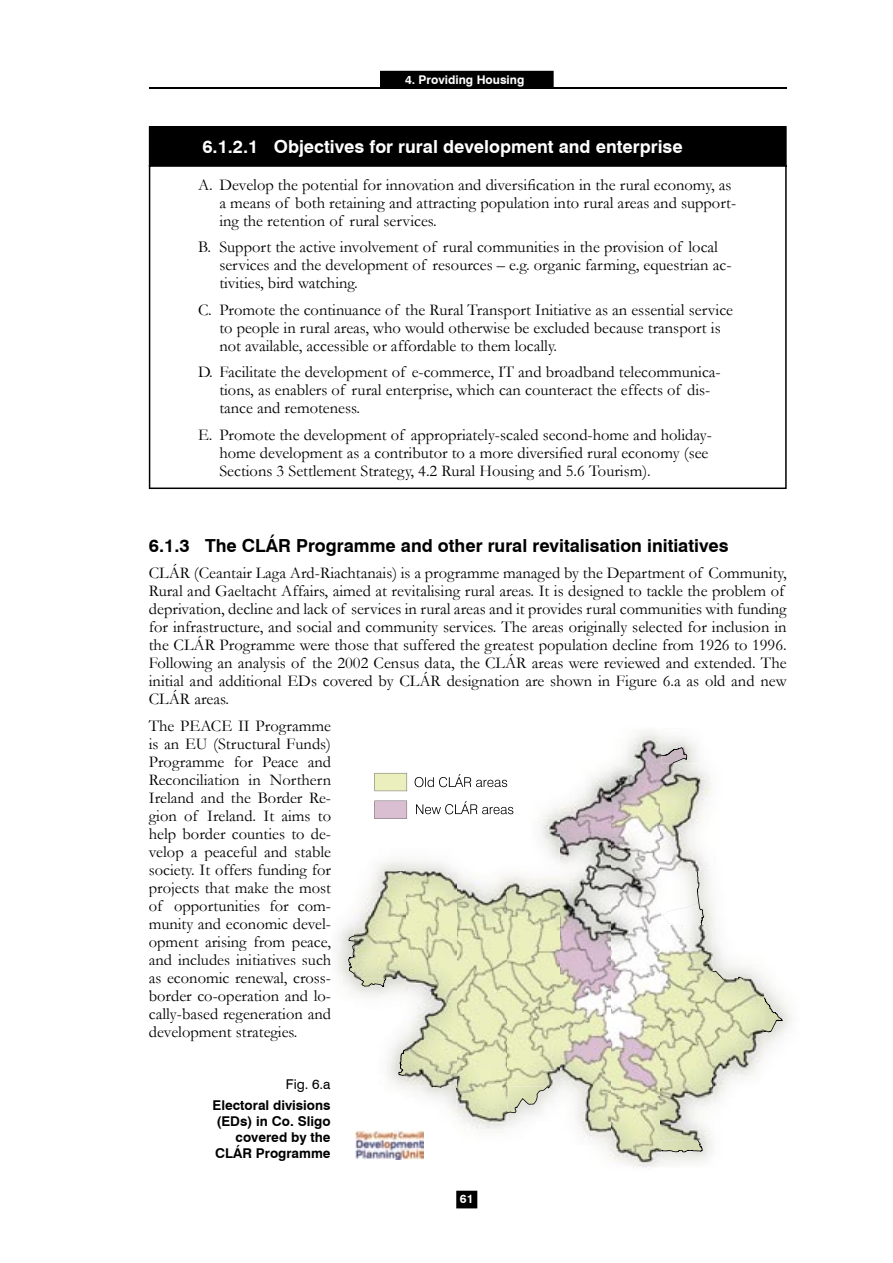
<style>
.page{position:relative;width:893px;height:1263px;background:#fff}
.page>*{position:absolute;margin:0;border:0;box-sizing:border-box;transform-origin:0 0}
.t1{font:700 18px "Swiss 721 BT";color:#000}
.t2{font:700 18px "Swiss 721 BT";color:#fff}
.t3{font:16.5px/18px "Garamond";color:#000}
.t4{font:700 13.5px/16.2px "Swiss 721 BT";color:#000;text-align:right}
.t5{font:13.5px "Swiss 721 BT";color:#000}
.t6{font:700 12px "Swiss 721 BT";color:#fff}
</style>
<div class="page">
<div style="left:150px;top:127px;width:636px;height:39px;background:#000"></div>
<hr style="left:149px;top:126px;width:638px;height:2px;background:#000">
<hr style="left:149px;top:128px;width:1px;height:37px;background:#000">
<hr style="left:785px;top:128px;width:2px;height:37px;background:#000">
<hr style="left:149px;top:165px;width:638px;height:2px;background:#000">
<hr style="left:149px;top:167px;width:1px;height:320px;background:#000">
<hr style="left:785px;top:167px;width:2px;height:320px;background:#000">
<hr style="left:149px;top:487px;width:638px;height:2px;background:#000">
<svg style="left:348px;top:742px;width:435px;height:419px"></svg>
<img style="left:374px;top:773px;width:33px;height:18px">
<img style="left:374px;top:800px;width:33px;height:19px">
<img style="left:356px;top:1130px;width:67px;height:29px">
<svg style="left:415px;top:774px;width:92px;height:13px"></svg>
<svg style="left:416px;top:801px;width:97px;height:13px"></svg>
<svg style="left:456px;top:1191px;width:22px;height:18px"></svg>
<div style="left:381px;top:72px;width:172px;height:16px;background:#000"></div>
<hr style="left:381px;top:71px;width:172px;height:1px;background:#000">
<svg style="left:553px;top:71px;width:1px;height:17px"></svg>
<svg style="left:380px;top:71px;width:1px;height:17px"></svg>
<hr style="left:149px;top:88px;width:638px;height:1px;background:#000">
<img style="left:609px;top:728px;width:53px;height:441px">
<img style="left:456px;top:871px;width:52px;height:270px">
<img style="left:558px;top:763px;width:52px;height:378px">
<img style="left:661px;top:924px;width:52px;height:217px">
<img style="left:405px;top:871px;width:52px;height:216px">
<img style="left:507px;top:817px;width:53px;height:270px">
<img style="left:712px;top:978px;width:52px;height:109px">
<img style="left:354px;top:871px;width:52px;height:108px">
<img style="left:661px;top:763px;width:52px;height:109px">
<p class="t6" style="left:405px;top:72px;width:121px">4. Providing Housing</p>
<p class="t2" style="left:202px;top:136px;width:482px">6.1.2.1 Objectives for rural development and enterprise</p>
<p class="t3" style="left:219px;top:175px;width:518px;text-indent:-21px">A. Develop the potential for innovation and diversification in the rural economy, as a means of both retaining and attracting population into rural areas and support&shy;ing the retention of rural services.</p>
<p class="t3" style="left:219px;top:237px;width:514px;text-indent:-21px">B. Support the active involvement of rural communities in the provision of local services and the development of resources – e.g. organic farming, equestrian ac&shy;tivities, bird watching.</p>
<p class="t3" style="left:219px;top:300px;width:515px;text-indent:-21px">C. Promote the continuance of the Rural Transport Initiative as an essential service to people in rural areas, who would otherwise be excluded because transport is not available, accessible or affordable to them locally.</p>
<p class="t3" style="left:219px;top:362px;width:503px;text-indent:-21px">D. Facilitate the development of e-commerce, IT and broadband telecommunica&shy;tions, as enablers of rural enterprise, which can counteract the effects of dis&shy;tance and remoteness.</p>
<p class="t3" style="left:219px;top:425px;width:494px;text-indent:-21px">E. Promote the development of appropriately-scaled second-home and holiday&shy;home development as a contributor to a more diversified rural economy (see<br>Sections 3 Settlement Strategy, 4.2 Rural Housing and 5.6 Tourism).</p>
<p class="t1" style="left:149px;top:534px;width:581px">6.1.3 The CLÁR Programme and other rural revitalisation initiatives</p>
<p class="t3" style="left:149px;top:563px;width:639px">CLÁR (Ceantair Laga Ard-Riachtanais) is a programme managed by the Department of Community, Rural and Gaeltacht Affairs, aimed at revitalising rural areas. It is designed to tackle the problem of deprivation, decline and lack of services in rural areas and it provides rural communities with funding for infrastructure, and social and community services. The areas originally selected for inclusion in the CLÁR Programme were those that suffered the greatest population decline from 1926 to 1996.<br>Following an analysis of the 2002 Census data, the CLÁR areas were reviewed and extended. The initial and additional EDs covered by CLÁR designation are shown in Figure 6.a as old and new CLÁR areas.</p>
<p class="t3" style="left:149px;top:716px;width:184px;text-align:justify">The PEACE II Programme is an EU (Structural Funds)<br>Programme for Peace and Reconciliation in Northern Ireland and the Border Re&shy;gion of Ireland. It aims to help border counties to de&shy;velop a peaceful and stable society. It offers funding for projects that make the most of opportunities for com&shy;munity and economic devel&shy;opment arising from peace, and includes initiatives such as econo mic renewal, cross&shy;border co-operation and lo&shy;cally-based regeneration and development strategies.</p>
<p class="t5" style="left:286px;top:1076px;width:46px">Fig. 6.a</p>
<p class="t4" style="left:213px;top:1097px;width:119px">Electoral divisions (EDs) in Co. Sligo covered by the<br>CLÁR Programme</p>
<p class="t6" style="left:460px;top:1192px;width:15px">61</p>
</div>
